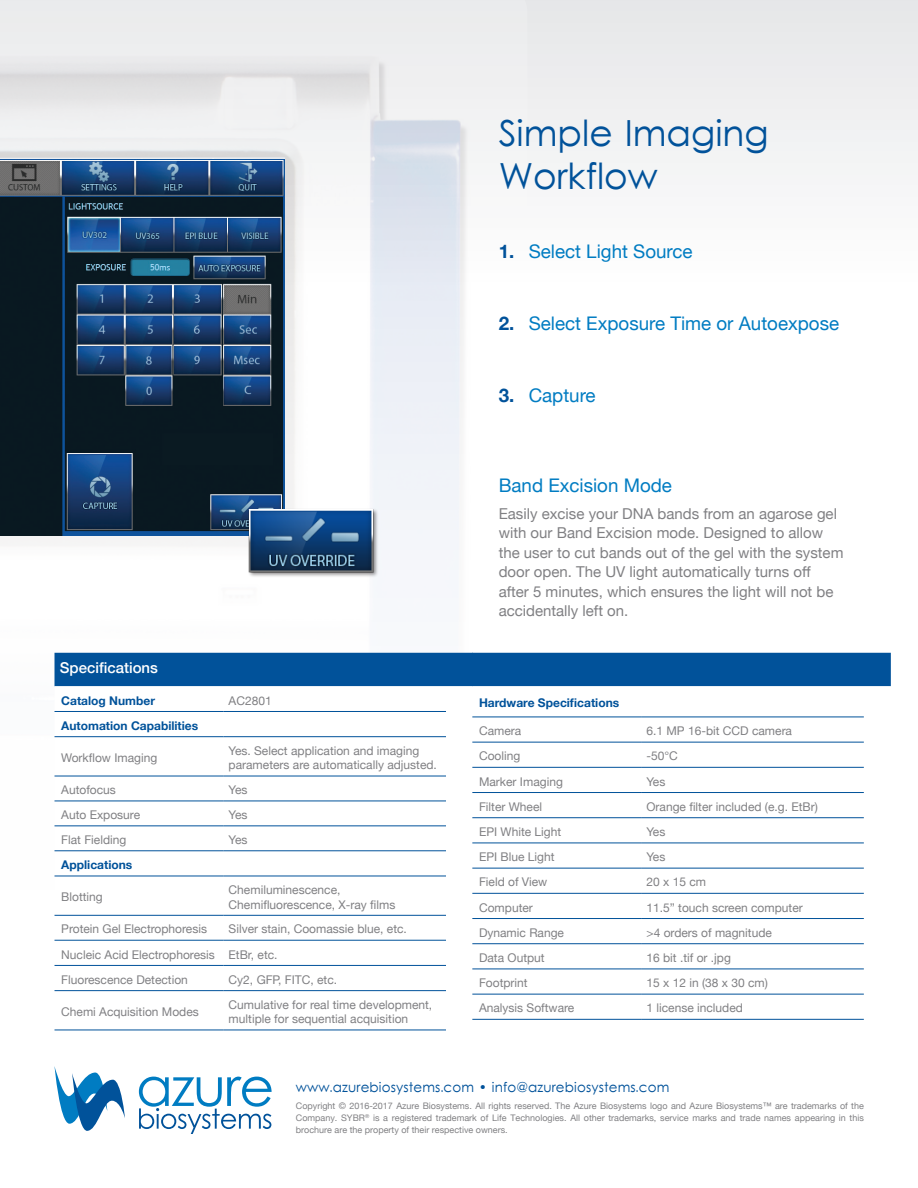
<style>
.page{position:relative;width:918px;height:1188px;background:#fff}
.page>*{position:absolute;margin:0;border:0;box-sizing:border-box;transform-origin:0 0}
.t1{font:36px/43.2px "Levenim";color:#01529a}
.t2{font:18.75px "Helvetica Neue";color:#007cc2}
.t3{font:15px/19.5px "Helvetica Neue";color:#808083}
.t4{font:500 15px "Helvetica Neue";color:#fff}
.t5{font:13.5px "Levenim";letter-spacing:.01em;color:#01529a}
.t6{font:12px/14.4px "Helvetica Neue";color:#808083}
.t7{font:700 12px "Helvetica Neue";color:#01529a}
.t8{font:9px/12px "Helvetica Neue";color:#808083;text-align:justify}
.s1{font-weight:700;color:#01529a}
</style>
<div class="page">
<div style="left:0;top:0;width:918px;height:1188px;background:linear-gradient(to bottom,#f4f4f5,#fff)"></div>
<svg style="left:904px;top:0;width:14px;height:1188px"></svg>
<img style="left:0;top:0;width:527px;height:1010px">
<img style="left:0;top:159px;width:284px;height:377px">
<div style="left:249px;top:509px;width:130px;height:69px;background:#231f20;opacity:.5"></div>
<img style="left:249px;top:510px;width:124px;height:62px">
<svg style="left:139px;top:1077px;width:133px;height:57px"></svg>
<svg style="left:55px;top:1066px;width:70px;height:65px"></svg>
<svg style="left:55px;top:686px;width:418px;height:344px"></svg>
<hr style="left:55px;top:711px;width:168px;height:1px;background:#01529a">
<hr style="left:223px;top:711px;width:223px;height:1px;background:#01529a">
<hr style="left:55px;top:736px;width:168px;height:1px;background:#01529a">
<hr style="left:223px;top:736px;width:223px;height:1px;background:#01529a">
<hr style="left:55px;top:776px;width:168px;height:1px;background:#01529a">
<hr style="left:223px;top:776px;width:223px;height:1px;background:#01529a">
<hr style="left:55px;top:801px;width:168px;height:1px;background:#01529a">
<hr style="left:223px;top:801px;width:223px;height:1px;background:#01529a">
<hr style="left:55px;top:825px;width:168px;height:1px;background:#01529a">
<hr style="left:223px;top:825px;width:223px;height:1px;background:#01529a">
<hr style="left:55px;top:850px;width:168px;height:1px;background:#01529a">
<hr style="left:223px;top:850px;width:223px;height:1px;background:#01529a">
<hr style="left:55px;top:876px;width:168px;height:1px;background:#01529a">
<hr style="left:223px;top:876px;width:223px;height:1px;background:#01529a">
<hr style="left:55px;top:915px;width:168px;height:1px;background:#01529a">
<hr style="left:223px;top:915px;width:223px;height:1px;background:#01529a">
<hr style="left:55px;top:940px;width:168px;height:1px;background:#01529a">
<hr style="left:223px;top:940px;width:223px;height:1px;background:#01529a">
<hr style="left:55px;top:965px;width:168px;height:1px;background:#01529a">
<hr style="left:223px;top:965px;width:223px;height:1px;background:#01529a">
<hr style="left:55px;top:990px;width:168px;height:1px;background:#01529a">
<hr style="left:223px;top:990px;width:223px;height:1px;background:#01529a">
<hr style="left:55px;top:1030px;width:168px;height:1px;background:#01529a">
<hr style="left:223px;top:1030px;width:223px;height:1px;background:#01529a">
<div style="left:55px;top:653px;width:836px;height:33px;background:#01529a"></div>
<svg style="left:472px;top:686px;width:419px;height:333px"></svg>
<hr style="left:472px;top:717px;width:169px;height:1px;background:#01529a">
<hr style="left:641px;top:717px;width:223px;height:1px;background:#01529a">
<hr style="left:472px;top:742px;width:169px;height:1px;background:#01529a">
<hr style="left:641px;top:742px;width:223px;height:1px;background:#01529a">
<hr style="left:472px;top:767px;width:169px;height:1px;background:#01529a">
<hr style="left:641px;top:767px;width:223px;height:1px;background:#01529a">
<hr style="left:472px;top:792px;width:169px;height:1px;background:#01529a">
<hr style="left:641px;top:792px;width:223px;height:1px;background:#01529a">
<hr style="left:472px;top:817px;width:169px;height:1px;background:#01529a">
<hr style="left:641px;top:817px;width:223px;height:1px;background:#01529a">
<hr style="left:472px;top:843px;width:169px;height:1px;background:#01529a">
<hr style="left:641px;top:843px;width:223px;height:1px;background:#01529a">
<hr style="left:472px;top:868px;width:169px;height:1px;background:#01529a">
<hr style="left:641px;top:868px;width:223px;height:1px;background:#01529a">
<hr style="left:472px;top:893px;width:169px;height:1px;background:#01529a">
<hr style="left:641px;top:893px;width:223px;height:1px;background:#01529a">
<hr style="left:472px;top:918px;width:169px;height:1px;background:#01529a">
<hr style="left:641px;top:918px;width:223px;height:1px;background:#01529a">
<hr style="left:472px;top:943px;width:169px;height:1px;background:#01529a">
<hr style="left:641px;top:943px;width:223px;height:1px;background:#01529a">
<hr style="left:472px;top:969px;width:169px;height:1px;background:#01529a">
<hr style="left:641px;top:969px;width:223px;height:1px;background:#01529a">
<hr style="left:472px;top:994px;width:169px;height:1px;background:#01529a">
<hr style="left:641px;top:994px;width:223px;height:1px;background:#01529a">
<hr style="left:472px;top:1019px;width:169px;height:1px;background:#01529a">
<hr style="left:641px;top:1019px;width:223px;height:1px;background:#01529a">
<p class="t1" style="left:499px;top:114px;width:272px">Simple Imaging<br>Workflow</p>
<p class="t2" style="left:499px;top:238px;width:195px"><span class="s1">1.</span> Select Light Source</p>
<p class="t2" style="left:499px;top:310px;width:342px"><span class="s1">2.</span> Select Exposure Time or Autoexpose</p>
<p class="t2" style="left:499px;top:382px;width:99px"><span class="s1">3.</span> Capture</p>
<p class="t4" style="left:60px;top:655px;width:100px">Specifications</p>
<p class="t7" style="left:61px;top:691px;width:95px">Catalog Number</p>
<p class="t6" style="left:229px;top:694px;width:45px">AC2801</p>
<p class="t7" style="left:61px;top:716px;width:139px">Automation Capabilities</p>
<p class="t6" style="left:61px;top:751px;width:97px">Workflow Imaging</p>
<p class="t6" style="left:229px;top:744px;width:210px">Yes. Select application and imaging parameters are automatically adjusted.</p>
<p class="t6" style="left:61px;top:783px;width:56px">Autofocus</p>
<p class="t6" style="left:229px;top:783px;width:20px">Yes</p>
<p class="t6" style="left:61px;top:808px;width:80px">Auto Exposure</p>
<p class="t6" style="left:229px;top:808px;width:20px">Yes</p>
<p class="t6" style="left:61px;top:833px;width:67px">Flat Fielding</p>
<p class="t6" style="left:229px;top:833px;width:20px">Yes</p>
<p class="t7" style="left:61px;top:856px;width:73px">Applications</p>
<p class="t6" style="left:61px;top:891px;width:43px">Blotting</p>
<p class="t6" style="left:229px;top:883px;width:168px">Chemiluminescence,<br>Chemifluorescence, X-ray films</p>
<p class="t6" style="left:61px;top:923px;width:147px">Protein Gel Electrophoresis</p>
<p class="t6" style="left:229px;top:923px;width:180px">Silver stain, Coomassie blue, etc.</p>
<p class="t6" style="left:61px;top:948px;width:155px">Nucleic Acid Electrophoresis</p>
<p class="t6" style="left:229px;top:948px;width:50px">EtBr, etc.</p>
<p class="t6" style="left:61px;top:973px;width:128px">Fluorescence Detection</p>
<p class="t6" style="left:229px;top:973px;width:110px">Cy2, GFP, FITC, etc.</p>
<p class="t6" style="left:61px;top:1005px;width:139px">Chemi Acquisition Modes</p>
<p class="t6" style="left:229px;top:998px;width:205px">Cumulative for real time development, multiple for sequential acquisition</p>
<p class="t2" style="left:499px;top:472px;width:175px">Band Excision Mode</p>
<p class="t3" style="left:499px;top:505px;width:346px">Easily excise your DNA bands from an agarose gel with our Band Excision mode. Designed to allow the user to cut bands out of the gel with the system door open. The UV light automatically turns off after 5 minutes, which ensures the light will not be accidentally left on.</p>
<p class="t7" style="left:479px;top:694px;width:142px">Hardware Specifications</p>
<p class="t6" style="left:479px;top:724px;width:44px">Camera</p>
<p class="t6" style="left:646px;top:724px;width:147px">6.1 MP 16-bit CCD camera</p>
<p class="t6" style="left:479px;top:750px;width:43px">Cooling</p>
<p class="t6" style="left:646px;top:750px;width:33px">-50°C</p>
<p class="t6" style="left:479px;top:775px;width:85px">Marker Imaging</p>
<p class="t6" style="left:646px;top:775px;width:20px">Yes</p>
<p class="t6" style="left:479px;top:800px;width:65px">Filter Wheel</p>
<p class="t6" style="left:646px;top:800px;width:173px">Orange filter included (e.g. EtBr)</p>
<p class="t6" style="left:479px;top:825px;width:84px">EPI White Light</p>
<p class="t6" style="left:646px;top:825px;width:20px">Yes</p>
<p class="t6" style="left:479px;top:850px;width:77px">EPI Blue Light</p>
<p class="t6" style="left:646px;top:850px;width:20px">Yes</p>
<p class="t6" style="left:479px;top:876px;width:70px">Field of View</p>
<p class="t6" style="left:646px;top:876px;width:61px">20 x 15 cm</p>
<p class="t6" style="left:479px;top:901px;width:55px">Computer</p>
<p class="t6" style="left:646px;top:901px;width:158px">11.5” touch screen computer</p>
<p class="t6" style="left:479px;top:926px;width:86px">Dynamic Range</p>
<p class="t6" style="left:646px;top:926px;width:127px">&gt;4 orders of magnitude</p>
<p class="t6" style="left:479px;top:951px;width:67px">Data Output</p>
<p class="t6" style="left:646px;top:951px;width:86px">16 bit .tif or .jpg</p>
<p class="t6" style="left:479px;top:976px;width:50px">Footprint</p>
<p class="t6" style="left:646px;top:976px;width:123px">15 x 12 in (38 x 30 cm)</p>
<p class="t6" style="left:479px;top:1002px;width:97px">Analysis Software</p>
<p class="t6" style="left:646px;top:1002px;width:98px">1 license included</p>
<p class="t5" style="left:296px;top:1079px;width:375px">www.azurebiosystems.com • info@azurebiosystems.com</p>
<p class="t8" style="left:296px;top:1100px;width:570px">Copyright © 2016-2017 Azure Biosystems. All rights reserved. The Azure Biosystems logo and Azure Biosystems™ are trademarks of the Company. SYBR<sup>®</sup> is a registered trademark of Life Technologies. All other trademarks, service marks and trade names appearing in this brochure are the property of their respective owners.</p>
</div>
